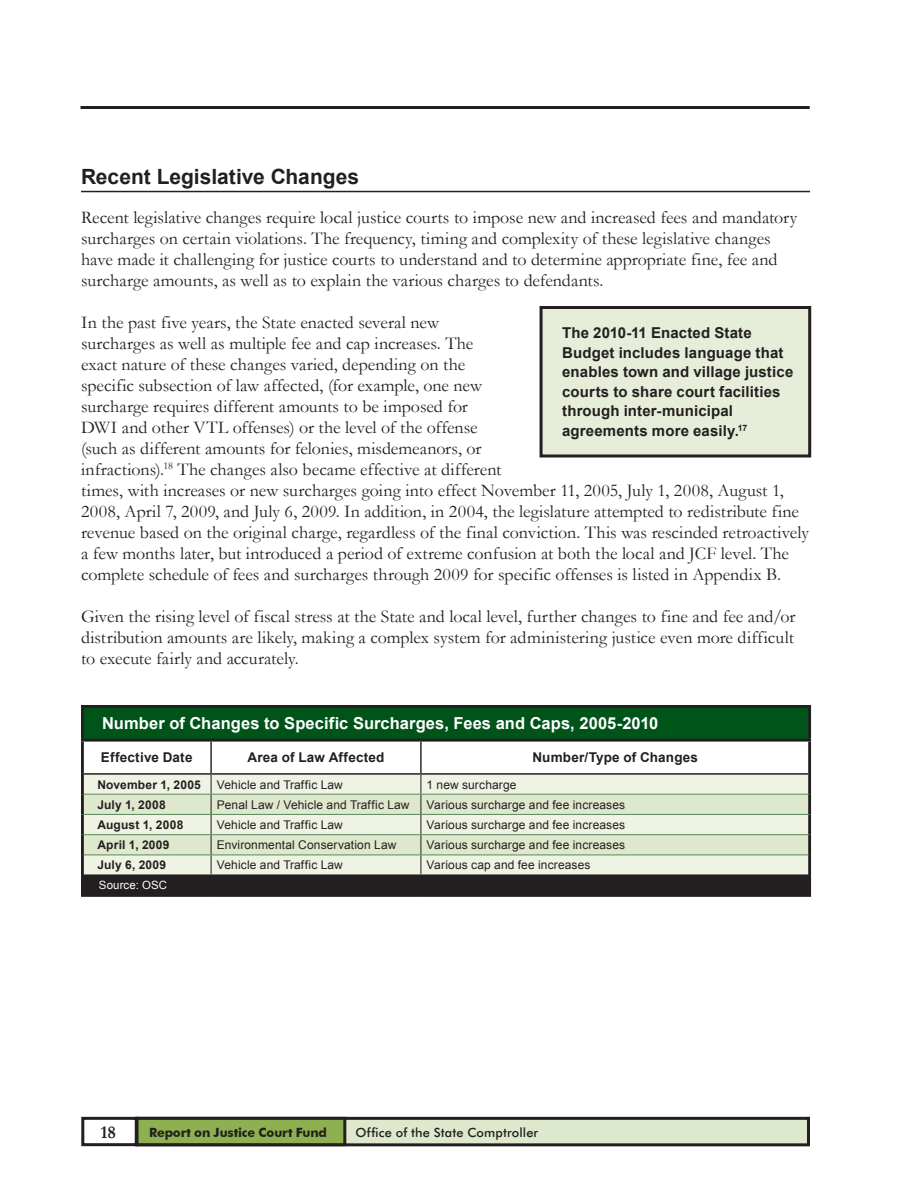
<style>
.page{position:relative;width:918px;height:1188px;background:#fff}
.page>*{position:absolute;margin:0;border:0;box-sizing:border-box;transform-origin:0 0}
.Ann_Rep_headings{font:700 21px "Arial";color:#231f20}
.AnnRep_Body_Text{font:18px/21px "Garamond";color:#231f20}
.t1{font:700 18px "Garamond";color:#231f20}
.AnnRep_Body_Text-2{font:700 16.5px "Arial";letter-spacing:.005em;color:#fff}
.AnnRep_Body_Text-3{font:700 15px/19.5px "Arial";letter-spacing:.01em;color:#231f20}
.AnnRep_Body_Text-4{font:700 13.5px "Arial";letter-spacing:.015em;color:#231f20}
.t2{font:500 12.75px "Futura BT";letter-spacing:.01em;color:#231f20}
.t3{font:700 12.75px "Futura BT";letter-spacing:-.01em;color:#231f20}
.AnnRep_Body_Text-5{font:12px "Arial";letter-spacing:.01em;color:#231f20}
.AnnRep_Body_Text-6{font:700 12px "Arial";letter-spacing:.02em;color:#231f20}
.AnnRep_Body_Text-7{font:11.4px "Arial";letter-spacing:.015em;color:#fff}
</style>
<div class="page">
<hr style="left:81px;top:106px;width:729px;height:3px;background:#231f20">
<div style="left:81px;top:1117px;width:57px;height:29px;border:3px solid #231f20"></div>
<div style="left:137px;top:1118px;width:671px;height:27px;background:#dee8cc"></div>
<div style="left:135px;top:1117px;width:675px;height:29px;border:3px solid #231f20"></div>
<div style="left:137px;top:1118px;width:208px;height:27px;background:#8fb051"></div>
<div style="left:136px;top:1117px;width:210px;height:29px;border:3px solid #231f20"></div>
<hr style="left:81px;top:191px;width:729px;height:1px;background:#231f20">
<div style="left:541px;top:308px;width:269px;height:148px;background:#e6edd8"></div>
<div style="left:540px;top:306px;width:271px;height:152px;border:3px solid #231f20"></div>
<div style="left:82px;top:706px;width:728px;height:34px;background:#00541a"></div>
<div style="left:84px;top:775px;width:724px;height:99px;background:#eef3e3"></div>
<svg style="left:84px;top:795px;width:724px;height:60px;background:#e1e9d1"></svg>
<div style="left:82px;top:875px;width:728px;height:20px;background:#231f20"></div>
<hr style="left:210px;top:742px;width:2px;height:31px;background:#231f20">
<hr style="left:84px;top:874px;width:127px;height:2px;background:#231f20">
<hr style="left:211px;top:874px;width:210px;height:2px;background:#231f20">
<hr style="left:421px;top:874px;width:387px;height:2px;background:#231f20">
<hr style="left:420px;top:742px;width:2px;height:31px;background:#231f20">
<hr style="left:81px;top:739px;width:130px;height:3px;background:#231f20">
<hr style="left:211px;top:739px;width:210px;height:3px;background:#231f20">
<hr style="left:421px;top:739px;width:390px;height:3px;background:#231f20">
<hr style="left:81px;top:705px;width:130px;height:3px;background:#231f20">
<hr style="left:81px;top:708px;width:3px;height:31px;background:#231f20">
<hr style="left:211px;top:705px;width:210px;height:3px;background:#231f20">
<hr style="left:421px;top:705px;width:390px;height:3px;background:#231f20">
<hr style="left:808px;top:708px;width:3px;height:31px;background:#231f20">
<hr style="left:81px;top:742px;width:3px;height:32px;background:#231f20">
<hr style="left:808px;top:742px;width:3px;height:32px;background:#231f20">
<hr style="left:81px;top:774px;width:3px;height:20px;background:#231f20">
<hr style="left:808px;top:774px;width:3px;height:20px;background:#231f20">
<hr style="left:81px;top:794px;width:3px;height:20px;background:#231f20">
<hr style="left:808px;top:794px;width:3px;height:20px;background:#231f20">
<hr style="left:81px;top:814px;width:3px;height:21px;background:#231f20">
<hr style="left:808px;top:814px;width:3px;height:21px;background:#231f20">
<hr style="left:81px;top:835px;width:3px;height:20px;background:#231f20">
<hr style="left:808px;top:835px;width:3px;height:20px;background:#231f20">
<hr style="left:81px;top:855px;width:3px;height:20px;background:#231f20">
<hr style="left:808px;top:855px;width:3px;height:20px;background:#231f20">
<hr style="left:81px;top:875px;width:3px;height:19px;background:#231f20">
<hr style="left:808px;top:875px;width:3px;height:19px;background:#231f20">
<hr style="left:81px;top:894px;width:130px;height:3px;background:#231f20">
<hr style="left:211px;top:894px;width:210px;height:3px;background:#231f20">
<hr style="left:421px;top:894px;width:390px;height:3px;background:#231f20">
<svg style="left:211px;top:775px;width:1px;height:99px"></svg>
<svg style="left:421px;top:775px;width:1px;height:99px"></svg>
<hr style="left:84px;top:794px;width:127px;height:1px;background:#59895d">
<hr style="left:211px;top:794px;width:210px;height:1px;background:#59895d">
<hr style="left:421px;top:794px;width:387px;height:1px;background:#59895d">
<hr style="left:84px;top:814px;width:127px;height:1px;background:#59895d">
<hr style="left:211px;top:814px;width:210px;height:1px;background:#59895d">
<hr style="left:421px;top:814px;width:387px;height:1px;background:#59895d">
<hr style="left:84px;top:834px;width:127px;height:1px;background:#59895d">
<hr style="left:211px;top:834px;width:210px;height:1px;background:#59895d">
<hr style="left:421px;top:834px;width:387px;height:1px;background:#59895d">
<hr style="left:84px;top:855px;width:127px;height:1px;background:#59895d">
<hr style="left:211px;top:855px;width:210px;height:1px;background:#59895d">
<hr style="left:421px;top:855px;width:387px;height:1px;background:#59895d">
<hr style="left:84px;top:773px;width:127px;height:2px;background:#231f20">
<hr style="left:211px;top:773px;width:210px;height:2px;background:#231f20">
<hr style="left:421px;top:773px;width:387px;height:2px;background:#231f20">
<p class="Ann_Rep_headings" style="left:81px;top:163px;width:280px">Recent Legislative Changes</p>
<p class="AnnRep_Body_Text" style="left:81px;top:207px;width:718px">Recent legislative changes require local justice courts to impose new and increased fees and mandatory surcharges on certain violations. The frequency, timing and complexity of these legislative changes have made it challenging for justice courts to understand and to determine appropriate fine, fee and surcharge amounts, as well as to explain the various charges to defendants.</p>
<p class="AnnRep_Body_Text" style="left:81px;top:312px;width:729px">In the past five years, the State enacted several new<br>surcharges as well as multiple fee and cap increases. The<br>exact nature of these changes varied, depending on the<br>specific subsection of law affected, (for example, one new<br>surcharge requires different amounts to be imposed for<br>DWI and other VTL offenses) or the level of the offense<br>(such as different amounts for felonies, misdemeanors, or<br>infractions).<sup>18</sup> The changes also became effective at different<br>times, with increases or new surcharges going into effect November 11, 2005, July 1, 2008, August 1, 2008, April 7, 2009, and July 6, 2009. In addition, in 2004, the legislature attempted to redistribute fine revenue based on the original charge, regardless of the final conviction. This was rescinded retroactively a few months later, but introduced a period of extreme confusion at both the local and JCF level. The complete schedule of fees and surcharges through 2009 for specific offenses is listed in Appendix B.</p>
<p class="AnnRep_Body_Text" style="left:81px;top:606px;width:716px;text-align:justify">Given the rising level of fiscal stress at the State and local level, further changes to fine and fee and/or distribution amounts are likely, making a complex system for administering justice even more difficult to execute fairly and accurately.</p>
<p class="AnnRep_Body_Text-3" style="left:562px;top:324px;width:233px">The 2010-11 Enacted State<br>Budget includes language that enables town and village justice courts to share court facilities through inter-municipal agreements more easily.<sup>17</sup></p>
<p class="AnnRep_Body_Text-2" style="left:102px;top:713px;width:558px">Number of Changes to Specific Surcharges, Fees and Caps, 2005-2010</p>
<p class="AnnRep_Body_Text-4" style="left:101px;top:749px;width:93px">Effective Date</p>
<p class="AnnRep_Body_Text-4" style="left:247px;top:749px;width:139px">Area of Law Affected</p>
<p class="AnnRep_Body_Text-4" style="left:532px;top:749px;width:167px">Number/Type of Changes</p>
<p class="AnnRep_Body_Text-6" style="left:97px;top:776px;width:105px">November 1, 2005</p>
<p class="AnnRep_Body_Text-5" style="left:217px;top:777px;width:128px">Vehicle and Traffic Law</p>
<p class="AnnRep_Body_Text-5" style="left:427px;top:777px;width:91px">1 new surcharge</p>
<p class="AnnRep_Body_Text-6" style="left:97px;top:797px;width:70px">July 1, 2008</p>
<p class="AnnRep_Body_Text-5" style="left:217px;top:797px;width:194px">Penal Law / Vehicle and Traffic Law</p>
<p class="AnnRep_Body_Text-5" style="left:427px;top:797px;width:200px">Various surcharge and fee increases</p>
<p class="AnnRep_Body_Text-6" style="left:97px;top:817px;width:88px">August 1, 2008</p>
<p class="AnnRep_Body_Text-5" style="left:217px;top:817px;width:128px">Vehicle and Traffic Law</p>
<p class="AnnRep_Body_Text-5" style="left:427px;top:817px;width:200px">Various surcharge and fee increases</p>
<p class="AnnRep_Body_Text-6" style="left:97px;top:837px;width:74px">April 1, 2009</p>
<p class="AnnRep_Body_Text-5" style="left:217px;top:837px;width:181px">Environmental Conservation Law</p>
<p class="AnnRep_Body_Text-5" style="left:427px;top:837px;width:200px">Various surcharge and fee increases</p>
<p class="AnnRep_Body_Text-6" style="left:97px;top:857px;width:70px">July 6, 2009</p>
<p class="AnnRep_Body_Text-5" style="left:217px;top:857px;width:128px">Vehicle and Traffic Law</p>
<p class="AnnRep_Body_Text-5" style="left:427px;top:857px;width:165px">Various cap and fee increases</p>
<p class="AnnRep_Body_Text-7" style="left:99px;top:878px;width:70px">Source: OSC</p>
<p class="t1" style="left:100px;top:1120px;width:17px">18</p>
<p class="t3" style="left:149px;top:1125px;width:179px">Report on Justice Court Fund</p>
<p class="t2" style="left:355px;top:1125px;width:184px">Office of the State Comptroller</p>
</div>
